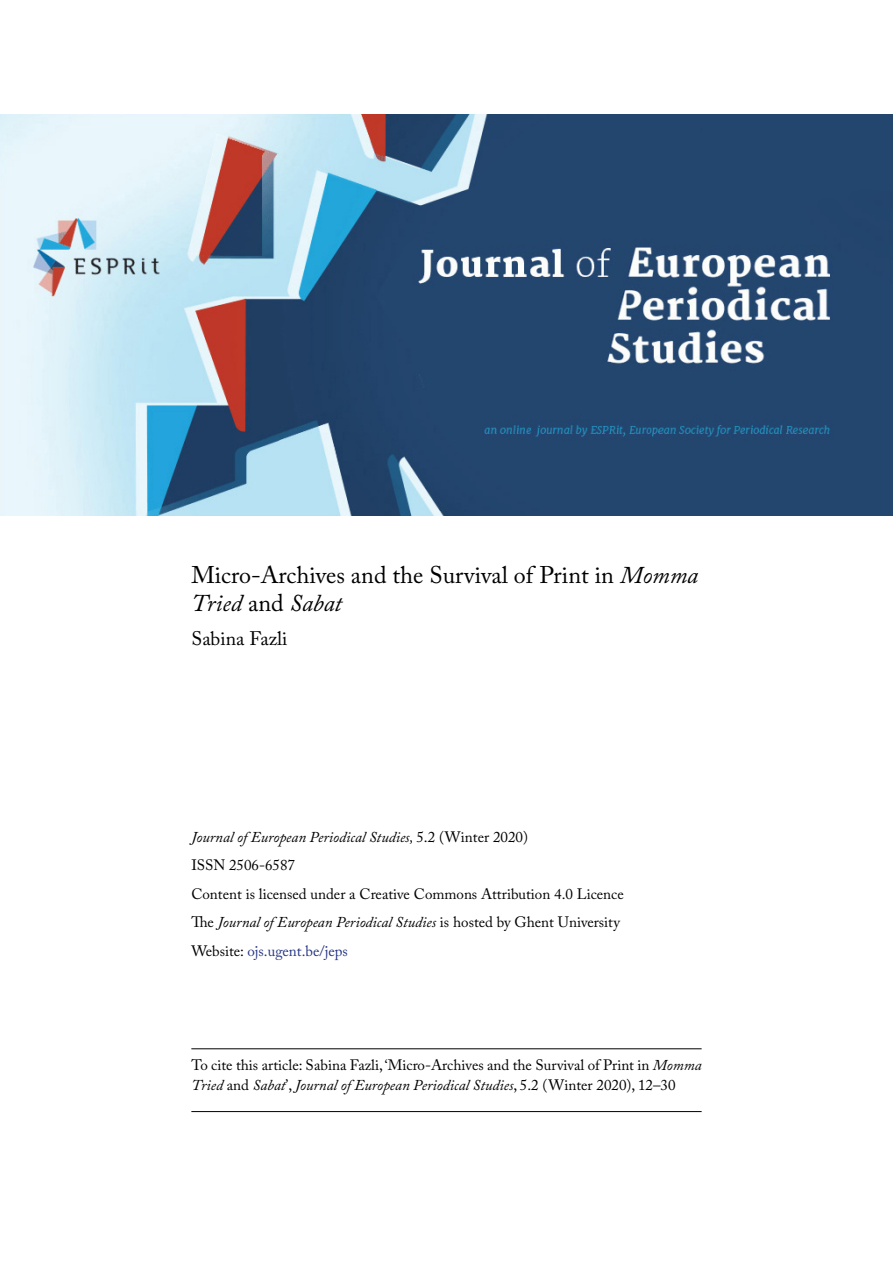
<style>
.page{position:relative;width:893px;height:1263px;background:#fff}
.page>*{position:absolute;margin:0;border:0;box-sizing:border-box;transform-origin:0 0}
.t1{font:24px/27.6px "Adobe Caslon Pro";color:#000}
.t2{font:19.5px "Adobe Caslon Pro";color:#000}
.t3{font:15px/28.5px "Adobe Caslon Pro";color:#000}
.s1{font-style:italic}
.s2{color:#253483}
</style>
<div class="page">
<img style="left:0;top:115px;width:893px;height:400px">
<hr style="left:191px;top:1048px;width:511px;height:1px;background:#000">
<hr style="left:191px;top:1111px;width:511px;height:1px;background:#000">
<h1 class="t1" style="left:191px;top:561px;width:508px">Micro-Archives and the Survival of Print in <span class="s1">Momma<br>Tried</span> and <span class="s1">Sabat</span></h1>
<h2 class="t2" style="left:191px;top:627px;width:98px">Sabina Fazli</h2>
<p class="t3" style="left:191px;top:822px;width:434px"><span class="s1">Journal of European Periodical Studies,</span> 5.2 (Winter 2020)<br>ISSN 2506-6587<br>Content is licensed under a Creative Commons Attribution 4.0 Licence The <span class="s1">Journal of European Periodical Studies</span> is hosted by Ghent University Website: <span class="s2">ojs.ugent.be/jeps</span></p>
<p class="t3" style="left:191px;top:1055px;width:512px;line-height:19.5px">To cite this article: Sabina Fazli, ‘Micro-Archives and the Survival of Print in <span class="s1">Momma<br>Tried</span> and <span class="s1">Sabat</span>’, <span class="s1">Journal of European Periodical Studies</span>, 5.2 (Winter 2020), 12–30</p>
</div>
